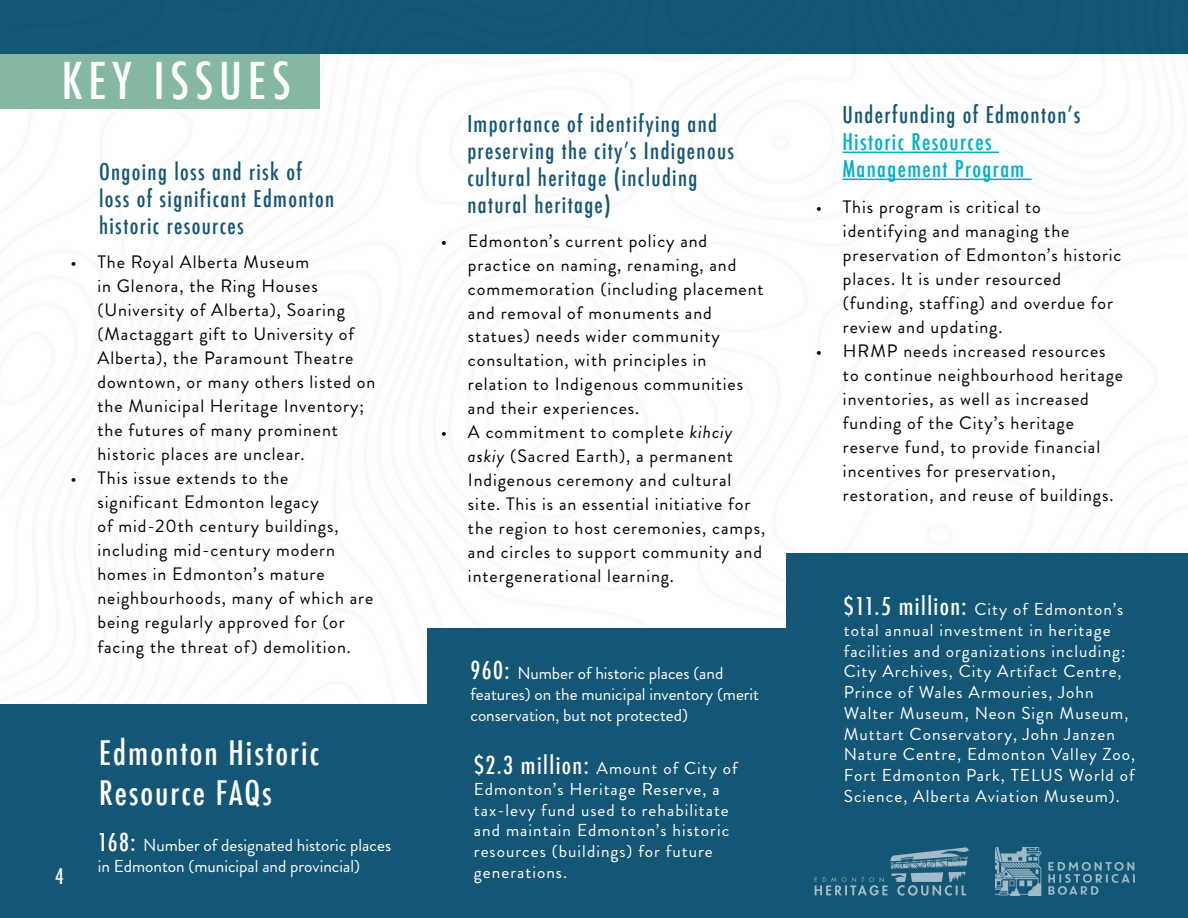
<style>
.page{position:relative;width:1188px;height:918px;background:#fff}
.page>*{position:absolute;margin:0;border:0;box-sizing:border-box;transform-origin:0 0}
.t1{font:500 condensed 49.5px "Futura";letter-spacing:.12em;color:#fff}
.t2{font:500 condensed 33px/39.6px "Futura";letter-spacing:.06em;color:#fff}
.t3{font:500 condensed 22.5px/27px "Futura";letter-spacing:.06em;color:#145675}
.t4{font:500 condensed 22.5px/27px "Futura";letter-spacing:.06em;color:#01afca}
.t5{font:500 condensed 21px "Futura";color:#fff}
.t6{font:18px/24px "Brandon Grotesque";letter-spacing:.05em;color:#000}
.t7{font:17.25px/20.7px "Brandon Grotesque";letter-spacing:.06em;color:#fff}
.t8{font:17.25px/20.7px "Brandon Grotesque";color:#fff}
.s1{font-family:"Futura";font-weight:500;font-stretch:condensed;font-size:24px}
.s2{font-style:italic}
</style>
<div class="page">
<img style="left:0;top:0;width:1188px;height:704px">
<div style="left:0;top:54px;width:320px;height:55px;background:#85b8a2"></div>
<div style="left:0;top:704px;width:1188px;height:214px;background:#145675"></div>
<div style="left:787px;top:554px;width:401px;height:321px;background:#145675"></div>
<div style="left:428px;top:628px;width:438px;height:290px;background:#145675"></div>
<svg style="left:815px;top:847px;width:154px;height:49px"></svg>
<img style="left:995px;top:847px;width:140px;height:49px">
<hr style="left:842px;top:152px;width:157px;height:1px;background:#01afca">
<hr style="left:842px;top:179px;width:190px;height:1px;background:#01afca">
<h1 class="t1" style="left:62px;top:49px;width:230px">KEY ISSUES</h1>
<p class="t3" style="left:99px;top:158px;width:237px">Ongoing loss and risk of loss of significant Edmonton historic resources</p>
<p class="t6" style="left:98px;top:250px;width:279px;text-indent:-27px">• The Royal Alberta Museum<br>in Glenora, the Ring Houses (University of Alberta), Soaring (Mactaggart gift to University of<br>Alberta), the Paramount Theatre downtown, or many others listed on the Municipal Heritage Inventory; the futures of many prominent historic places are unclear.</p>
<p class="t6" style="left:98px;top:466px;width:277px;text-indent:-27px">• This issue extends to the significant Edmonton legacy<br>of mid-20th century buildings, including mid-century modern homes in Edmonton’s mature neighbourhoods, many of which are being regularly approved for (or facing the threat of) demolition.</p>
<p class="t5" style="left:55px;top:862px;width:10px">4</p>
<h2 class="t2" style="left:99px;top:734px;width:221px">Edmonton Historic<br>Resource FAQs</h2>
<p class="t8" style="left:98px;top:835px;width:295px"><span class="s1">168:</span> Number of designated historic places in Edmonton (municipal and provincial)</p>
<p class="t3" style="left:467px;top:110px;width:268px">Importance of identifying and preserving the city’s Indigenous cultural heritage (including natural heritage)</p>
<p class="t3" style="left:842px;top:101px;width:240px">Underfunding of Edmonton’s</p>
<p class="t4" style="left:842px;top:128px;width:183px">Historic Resources<br>Management Program</p>
<p class="t6" style="left:843px;top:196px;width:280px;text-indent:-27px">• This program is critical to identifying and managing the preservation of Edmonton’s historic places. It is under resourced (funding, staffing) and overdue for review and updating.</p>
<p class="t6" style="left:843px;top:339px;width:282px;text-indent:-27px">• HRMP needs increased resources to continue neighbourhood heritage inventories, as well as increased funding of the City’s heritage reserve fund, to provide financial incentives for preservation, restoration, and reuse of buildings.</p>
<p class="t6" style="left:468px;top:229px;width:297px;text-indent:-27px">• Edmonton’s current policy and practice on naming, renaming, and commemoration (including placement and removal of monuments and statues) needs wider community consultation, with principles in relation to Indigenous communities and their experiences.</p>
<p class="t6" style="left:468px;top:421px;width:299px;text-indent:-27px">• A commitment to complete <span class="s2">kihciy askiy</span> (Sacred Earth), a permanent Indigenous ceremony and cultural site. This is an essential initiative for the region to host ceremonies, camps, and circles to support community and intergenerational learning.</p>
<p class="t8" style="left:470px;top:663px;width:290px"><span class="s1">960:</span> Number of historic places (and features) on the municipal inventory (merit conservation, but not protected)</p>
<p class="t7" style="left:474px;top:758px;width:265px"><span class="s1">$2.3 million:</span> Amount of City of<br>Edmonton’s Heritage Reserve, a tax-levy fund used to rehabilitate and maintain Edmonton’s historic resources (buildings) for future generations.</p>
<p class="t7" style="left:844px;top:599px;width:293px"><span class="s1">$11.5 million:</span> City of Edmonton’s total annual investment in heritage facilities and organizations including:<br>City Archives, City Artifact Centre, Prince of Wales Armouries, John Walter Museum, Neon Sign Museum, Muttart Conservatory, John Janzen Nature Centre, Edmonton Valley Zoo, Fort Edmonton Park, TELUS World of Science, Alberta Aviation Museum).</p>
</div>
